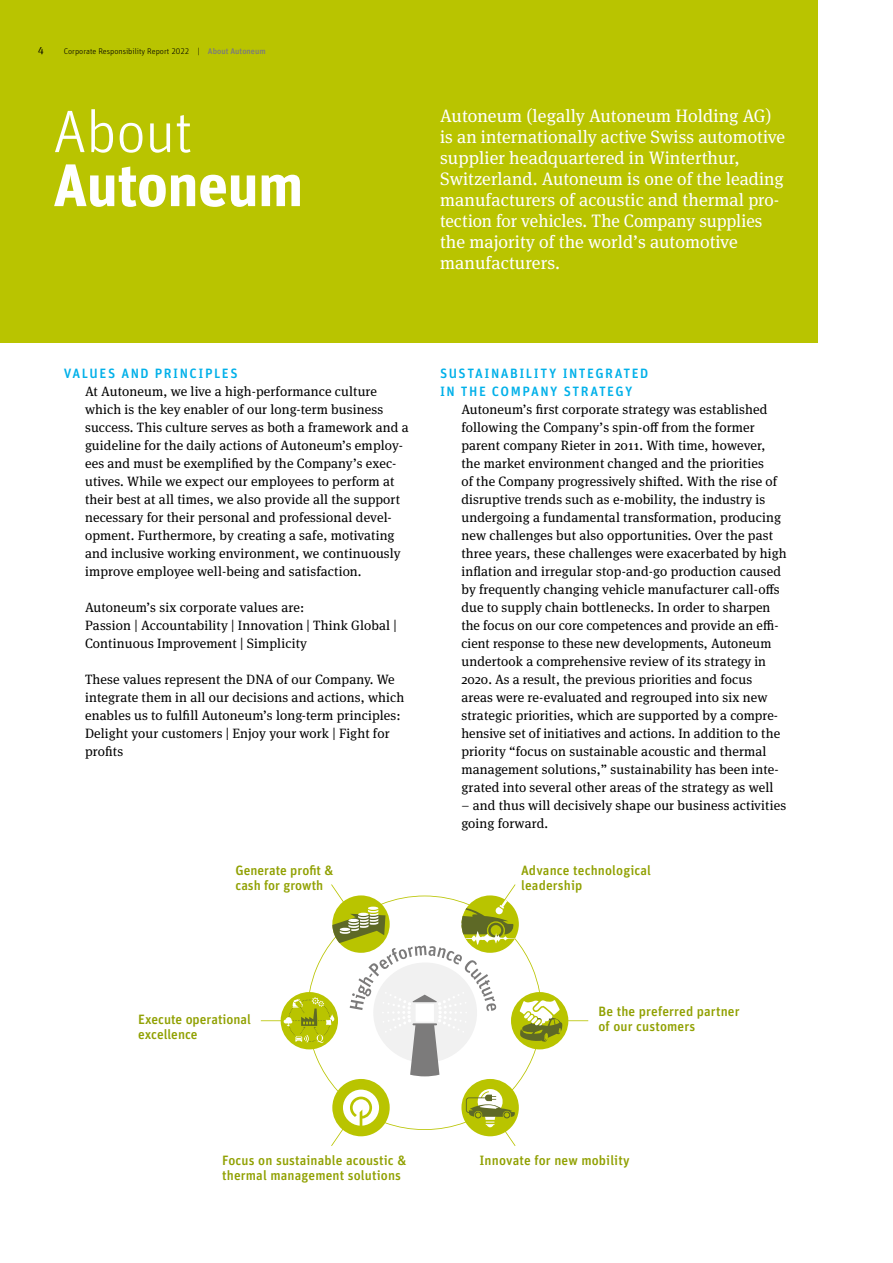
<style>
.page{position:relative;width:893px;height:1263px;background:#fff}
.page>*{position:absolute;margin:0;border:0;box-sizing:border-box;transform-origin:0 0}
.t1{font:700 60px "Unit Pro";letter-spacing:-.01em;color:#fff}
.t2{font:60px "Autoneum Unit OT Light";letter-spacing:-.015em;color:#fff}
.t3{font:18px/21px "Meta Serif Pro";letter-spacing:.005em;color:#fff}
.t4{font:13.5px/18px "Meta Serif Pro";letter-spacing:.01em;color:#000}
.t5{font:13.5px/15px "Autoneum Unit OT Medium";letter-spacing:.01em;color:#91a103}
.t6{font:13.5px/18px "Autoneum Unit OT Medium";letter-spacing:.11em;color:#00b0e9}
.t7{font:10.5px "Meta Serif Pro";color:#000}
.t8{font:8.25px "Autoneum Unit OT Light";color:#000}
.s1{font-family:"Autoneum Unit OT Medium";color:#7c7b7b}
</style>
<div class="page">
<div style="left:0;top:0;width:817px;height:342px;background:#b9c400"></div>
<svg style="left:261px;top:884px;width:327px;height:262px"></svg>
<svg style="left:343px;top:1089px;width:36px;height:37px"></svg>
<svg style="left:466px;top:1089px;width:49px;height:38px;background:#b2bb3e"></svg>
<svg style="left:284px;top:900px;width:278px;height:176px"></svg>
<p class="t7" style="left:38px;top:43px;width:7px">4</p>
<p class="t8" style="left:64px;top:46px;width:203px">Corporate Responsibility Report 2022 | <span class="s1">About Autoneum</span></p>
<h1 class="t2" style="left:53px;top:97px;width:141px">About</h1>
<h1 class="t1" style="left:53px;top:141px;width:252px">Autoneum</h1>
<p class="t3" style="left:440px;top:104px;width:346px">Autoneum (legally Autoneum Holding AG) is an internationally active Swiss automotive supplier headquartered in Winterthur, Switzerland. Autoneum is one of the leading manufacturers of acoustic and thermal pro&shy;tection for vehicles. The Company supplies the majority of the world’s automotive manufacturers.</p>
<p class="t6" style="left:64px;top:365px;width:175px">VALUES AND PRINCIPLES</p>
<p class="t4" style="left:85px;top:382px;width:325px">At Autoneum, we live a high-performance culture which is the key enabler of our long-term business success. This culture serves as both a framework and a guideline for the daily actions of Autoneum’s employ&shy;ees and must be exemplified by the Company’s exec&shy;utives. While we expect our employees to perform at their best at all times, we also provide all the support necessary for their personal and professional devel&shy;opment. Furthermore, by creating a safe, motivating and inclusive working environment, we continuously improve employee well-being and satisfaction.</p>
<p class="t4" style="left:85px;top:598px;width:313px">Autoneum’s six corporate values are:<br>Passion | Accountability | Innovation | Think Global |<br>Continuous Improvement | Simplicity</p>
<p class="t4" style="left:85px;top:670px;width:321px">These values represent the DNA of our Company. We integrate them in all our decisions and actions, which enables us to fulfill Autoneum’s long-term principles:<br>Delight your customers | Enjoy your work | Fight for profits</p>
<p class="t6" style="left:440px;top:365px;width:210px">SUSTAINABILITY INTEGRATED<br>IN THE COMPANY STRATEGY</p>
<p class="t4" style="left:461px;top:400px;width:327px">Autoneum’s first corporate strategy was established following the Company’s spin-off from the former parent company Rieter in 2011. With time, however, the market environment changed and the priorities<br>of the Company progressively shifted. With the rise of disruptive trends such as e-mobility, the industry is undergoing a fundamental transformation, producing new challenges but also opportunities. Over the past three years, these challenges were exacerbated by high inflation and irregular stop-and-go production caused by frequently changing vehicle manufacturer call-offs due to supply chain bottlenecks. In order to sharpen the focus on our core competences and provide an effi&shy;cient response to these new developments, Autoneum undertook a comprehensive review of its strategy in 2020. As a result, the previous priorities and focus areas were re-evaluated and regrouped into six new strategic priorities, which are supported by a compre&shy;hensive set of initiatives and actions. In addition to the priority “focus on sustainable acoustic and thermal management solutions,” sustainability has been inte&shy;grated into several other areas of the strategy as well</p>
<p class="t4" style="left:461px;top:796px;width:326px">– and thus will decisively shape our business activities going forward.</p>
<p class="t5" style="left:235px;top:863px;width:99px">Generate profit &amp; cash for growth</p>
<p class="t5" style="left:521px;top:863px;width:131px">Advance technological leadership</p>
<p class="t5" style="left:138px;top:1012px;width:114px">Execute operational excellence</p>
<p class="t5" style="left:598px;top:1004px;width:143px">Be the preferred partner of our customers</p>
<p class="t5" style="left:222px;top:1153px;width:186px">Focus on sustainable acoustic &amp;</p>
<p class="t5" style="left:479px;top:1153px;width:152px">Innovate for new mobility</p>
<p class="t5" style="left:222px;top:1168px;width:180px">thermal management solutions</p>
</div>
